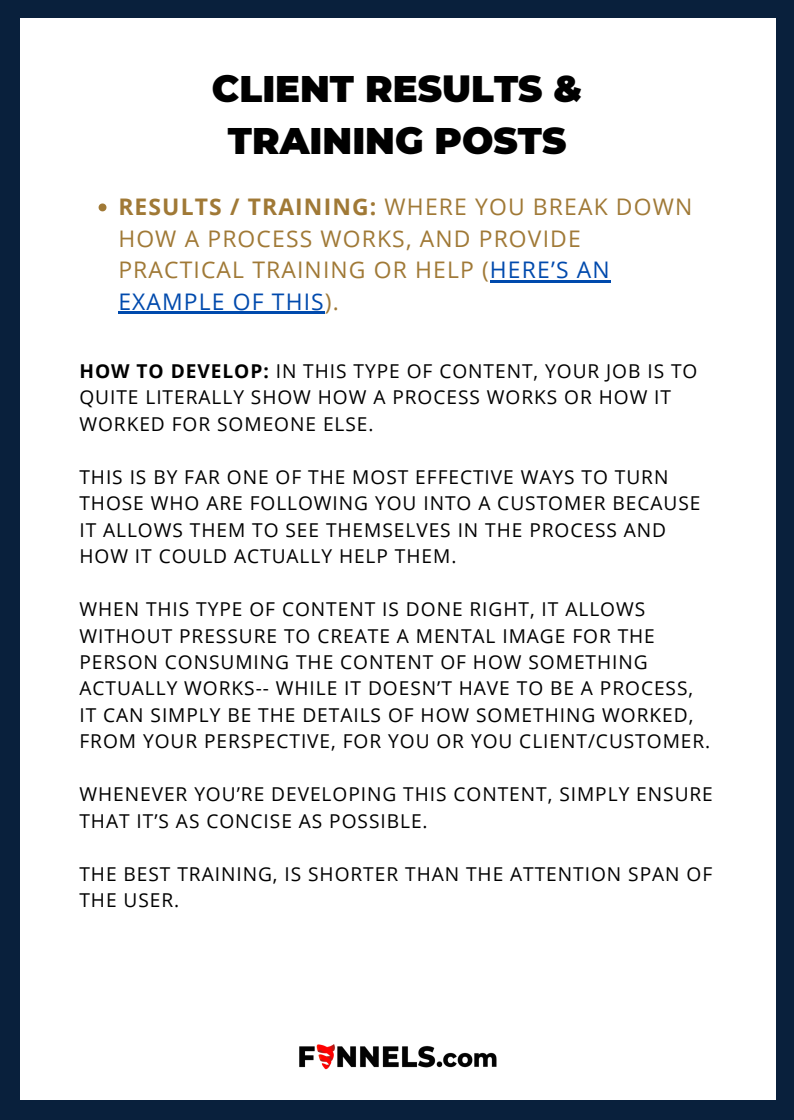
<style>
.page{position:relative;width:794px;height:1120px;background:#fff}
.page>*{position:absolute;margin:0;border:0;box-sizing:border-box;transform-origin:0 0}
.t1{font:900 36.97px/51.8px "Montserrat";color:#000;text-align:center}
.t2{font:22.88px/31.5px "Open Sans";letter-spacing:.05em;color:#a07936}
.t3{font:19.12px/26.5px "Open Sans";letter-spacing:.05em;color:#000}
.s1{font-weight:700}
.s2{color:#004aad}
</style>
<div class="page">
<div style="left:0;top:0;width:793px;height:1119px;background:#09203c"></div>
<div style="left:20px;top:19px;width:755px;height:1081px;background:#fff"></div>
<svg style="left:98px;top:203px;width:8px;height:8px"></svg>
<hr style="left:489px;top:280px;width:121px;height:2px;background:#004aad">
<hr style="left:118px;top:311px;width:207px;height:3px;background:#004aad">
<img style="left:299px;top:1044px;width:198px;height:26px">
<p class="t1" style="left:212px;top:63px;width:372px">CLIENT RESULTS &amp;<br>TRAINING POSTS</p>
<p class="t2" style="left:118px;top:191px;width:575px"><span class="s1">RESULTS / TRAINING:</span> WHERE YOU BREAK DOWN<br>HOW A PROCESS WORKS, AND PROVIDE<br>PRACTICAL TRAINING OR HELP (<span class="s2">HERE’S AN<br>EXAMPLE OF THIS</span>).</p>
<p class="t3" style="left:79px;top:357px;width:619px"><span class="s1">HOW TO DEVELOP:</span> IN THIS TYPE OF CONTENT, YOUR JOB IS TO<br>QUITE LITERALLY SHOW HOW A PROCESS WORKS OR HOW IT<br>WORKED FOR SOMEONE ELSE.</p>
<p class="t3" style="left:79px;top:463px;width:622px">THIS IS BY FAR ONE OF THE MOST EFFECTIVE WAYS TO TURN THOSE WHO ARE FOLLOWING YOU INTO A CUSTOMER BECAUSE IT ALLOWS THEM TO SEE THEMSELVES IN THE PROCESS AND HOW IT COULD ACTUALLY HELP THEM.</p>
<p class="t3" style="left:79px;top:595px;width:632px">WHEN THIS TYPE OF CONTENT IS DONE RIGHT, IT ALLOWS WITHOUT PRESSURE TO CREATE A MENTAL IMAGE FOR THE PERSON CONSUMING THE CONTENT OF HOW SOMETHING ACTUALLY WORKS-- WHILE IT DOESN’T HAVE TO BE A PROCESS, IT CAN SIMPLY BE THE DETAILS OF HOW SOMETHING WORKED, FROM YOUR PERSPECTIVE, FOR YOU OR YOU CLIENT/CUSTOMER.</p>
<p class="t3" style="left:79px;top:780px;width:634px">WHENEVER YOU’RE DEVELOPING THIS CONTENT, SIMPLY ENSURE<br>THAT IT’S AS CONCISE AS POSSIBLE.</p>
<p class="t3" style="left:79px;top:860px;width:634px">THE BEST TRAINING, IS SHORTER THAN THE ATTENTION SPAN OF<br>THE USER.</p>
</div>
